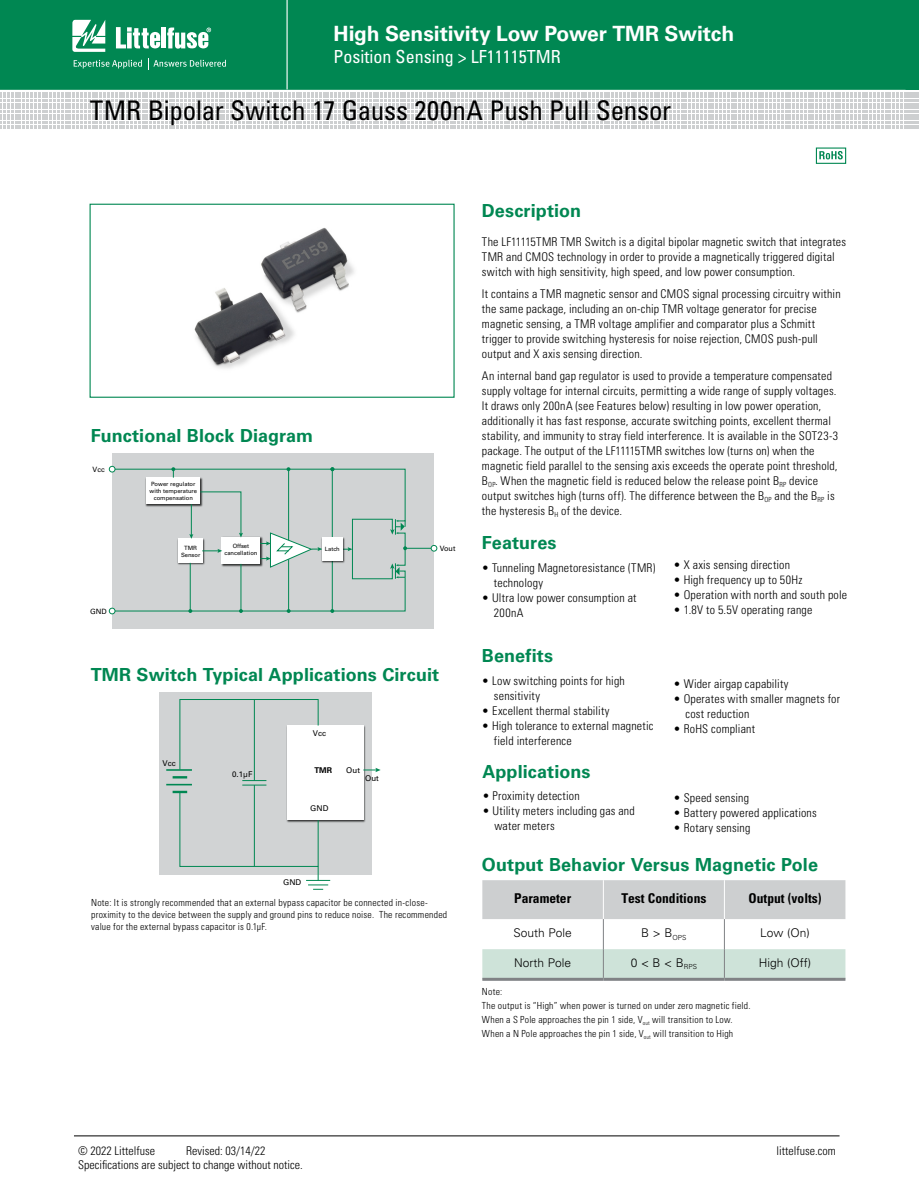
<style>
.page{position:relative;width:919px;height:1191px;background:#fff}
.page>*{position:absolute;margin:0;border:0;box-sizing:border-box;transform-origin:0 0}
.t1{font:condensed 27px "Univers LT Std";letter-spacing:-.005em;color:#000}
.t2{font:700 21px "Univers LT Std";letter-spacing:-.005em;color:#fff}
.t3{font:700 18px "Univers LT Std";letter-spacing:.005em;color:#008752}
.t4{font:condensed 18px "Univers LT Std";color:#fff}
.t5{font:700 condensed 13.5px "Univers LT Std";color:#000}
.t6{font:300 condensed 12px/15px "Univers LT Std";letter-spacing:.015em;color:#000}
.t7{font:300 12px "Univers LT Std";color:#000}
.t8{font:300 condensed 9.75px/14.1px "Univers LT Std";letter-spacing:.025em;color:#000}
.t9{font:7.95px "Univers LT Std";color:#000}
.t10{font:700 7.95px "Univers LT Std";color:#000}
.t11{font:7.35px "Univers LT Std";color:#000}
.t12{font:5.85px/7.1px "Univers LT Std";color:#000;text-align:center}
</style>
<div class="page">
<hr style="left:74px;top:1135px;width:765px;height:1px;background:#000">
<svg style="left:0;top:0;width:919px;height:127px;background:#46a37f"></svg>
<img style="left:194px;top:227px;width:160px;height:142px">
<div style="left:89px;top:204px;width:365px;height:194px;border:1px solid #008752"></div>
<svg style="left:819px;top:151px;width:23px;height:8px"></svg>
<div style="left:815px;top:147px;width:31px;height:17px;border:1px solid #008752"></div>
<div style="left:482px;top:880px;width:363px;height:39px;background:#cdcfd0"></div>
<hr style="left:603px;top:880px;width:1px;height:39px;background:#fff">
<hr style="left:724px;top:880px;width:1px;height:39px;background:#fff">
<hr style="left:603px;top:919px;width:1px;height:30px;background:#808285">
<hr style="left:724px;top:919px;width:1px;height:30px;background:#808285">
<div style="left:482px;top:949px;width:363px;height:28px;background:#cee3d9"></div>
<hr style="left:724px;top:977px;width:121px;height:3px;background:#808285">
<hr style="left:482px;top:977px;width:121px;height:3px;background:#808285">
<hr style="left:603px;top:977px;width:121px;height:3px;background:#808285">
<div style="left:112px;top:453px;width:322px;height:176px;background:#d1d3d4"></div>
<svg style="left:109px;top:466px;width:328px;height:148px"></svg>
<div style="left:160px;top:692px;width:212px;height:182px;background:#d1d3d4"></div>
<img style="left:286px;top:725px;width:80px;height:98px">
<div style="left:287px;top:726px;width:76px;height:94px;background:#fff"></div>
<svg style="left:242px;top:780px;width:24px;height:5px"></svg>
<svg style="left:166px;top:784px;width:26px;height:1px"></svg>
<svg style="left:173px;top:776px;width:14px;height:2px"></svg>
<hr style="left:173px;top:790px;width:14px;height:3px;background:#008752">
<svg style="left:363px;top:767px;width:17px;height:5px"></svg>
<svg style="left:166px;top:699px;width:153px;height:71px"></svg>
<svg style="left:179px;top:791px;width:151px;height:99px"></svg>
<hr style="left:254px;top:699px;width:1px;height:81px;background:#008752">
<hr style="left:254px;top:785px;width:1px;height:81px;background:#008752">
<h2 class="t2" style="left:333px;top:21px;width:402px">High Sensitivity Low Power TMR Switch</h2>
<h3 class="t4" style="left:333px;top:45px;width:228px">Position Sensing &gt; LF11115TMR</h3>
<h1 class="t1" style="left:90px;top:94px;width:583px">TMR Bipolar Switch 17 Gauss 200nA Push Pull Sensor</h1>
<h3 class="t3" style="left:91px;top:425px;width:224px">Functional Block Diagram</h3>
<p class="t11" style="left:92px;top:465px;width:14px">Vcc</p>
<p class="t11" style="left:90px;top:607px;width:18px">GND</p>
<p class="t12" style="left:149px;top:480px;width:49px">Power regulator with temperature compensation</p>
<p class="t12" style="left:224px;top:543px;width:35px">Offset cancellation</p>
<p class="t12" style="left:181px;top:544px;width:21px">TMR<br>Sensor</p>
<p class="t12" style="left:325px;top:546px;width:16px">Latch</p>
<p class="t11" style="left:440px;top:543px;width:17px">Vout</p>
<h3 class="t3" style="left:91px;top:664px;width:350px">TMR Switch Typical Applications Circuit</h3>
<p class="t9" style="left:162px;top:758px;width:15px">Vcc</p>
<p class="t9" style="left:313px;top:728px;width:15px">Vcc</p>
<p class="t10" style="left:314px;top:765px;width:19px">TMR</p>
<p class="t9" style="left:346px;top:765px;width:15px">Out</p>
<p class="t9" style="left:232px;top:769px;width:22px">0.1µF</p>
<p class="t9" style="left:365px;top:773px;width:15px">Out</p>
<p class="t9" style="left:310px;top:804px;width:20px">GND</p>
<p class="t9" style="left:283px;top:877px;width:20px">GND</p>
<p class="t8" style="left:91px;top:896px;width:357px;line-height:12px">Note: It is strongly recommended that an external bypass capacitor be connected in-close&shy;proximity to the device between the supply and ground pins to reduce noise. The recommended value for the external bypass capacitor is 0.1μF.</p>
<h3 class="t3" style="left:482px;top:200px;width:101px">Description</h3>
<p class="t6" style="left:482px;top:235px;width:365px">The LF11115TMR TMR Switch is a digital bipolar magnetic switch that integrates<br>TMR and CMOS technology in order to provide a magnetically triggered digital switch with high sensitivity, high speed, and low power consumption.</p>
<p class="t6" style="left:482px;top:286px;width:360px">It contains a TMR magnetic sensor and CMOS signal processing circuitry within the same package, including an on-chip TMR voltage generator for precise magnetic sensing, a TMR voltage amplifier and comparator plus a Schmitt trigger to provide switching hysteresis for noise rejection, CMOS push-pull output and X axis sensing direction.</p>
<p class="t6" style="left:482px;top:368px;width:357px">An internal band gap regulator is used to provide a temperature compensated supply voltage for internal circuits, permitting a wide range of supply voltages.<br>It draws only 200nA (see Features below) resulting in low power operation, additionally it has fast response, accurate switching points, excellent thermal stability, and immunity to stray field interference. It is available in the SOT23-3 package. The output of the LF11115TMR switches low (turns on) when the magnetic field parallel to the sensing axis exceeds the operate point threshold, B<sub>OP</sub>. When the magnetic field is reduced below the release point B<sub>RP</sub> device output switches high (turns off). The difference between the B<sub>OP</sub> and the B<sub>RP</sub> is the hysteresis B<sub>H</sub> of the device.</p>
<h3 class="t3" style="left:482px;top:532px;width:76px">Features</h3>
<p class="t6" style="left:494px;top:560px;width:163px;text-indent:-12px">• Tunneling Magnetoresistance (TMR) technology</p>
<p class="t6" style="left:494px;top:590px;width:144px;text-indent:-12px">• Ultra low power consumption at<br>200nA</p>
<h3 class="t3" style="left:482px;top:645px;width:73px">Benefits</h3>
<p class="t6" style="left:494px;top:673px;width:132px;text-indent:-12px">• Low switching points for high sensitivity</p>
<p class="t6" style="left:482px;top:703px;width:129px">• Excellent thermal stability</p>
<p class="t6" style="left:494px;top:718px;width:161px;text-indent:-12px">• High tolerance to external magnetic field interference</p>
<h3 class="t3" style="left:482px;top:760px;width:110px">Applications</h3>
<p class="t6" style="left:482px;top:788px;width:99px">• Proximity detection</p>
<p class="t6" style="left:494px;top:803px;width:142px;text-indent:-12px">• Utility meters including gas and water meters</p>
<p class="t6" style="left:673px;top:557px;width:118px">• X axis sensing direction</p>
<p class="t6" style="left:673px;top:572px;width:130px">• High frequency up to 50Hz</p>
<p class="t6" style="left:673px;top:587px;width:175px">• Operation with north and south pole</p>
<p class="t6" style="left:673px;top:602px;width:140px">• 1.8V to 5.5V operating range</p>
<p class="t6" style="left:673px;top:676px;width:117px">• Wider airgap capability</p>
<p class="t6" style="left:685px;top:691px;width:156px;text-indent:-12px">• Operates with smaller magnets for cost reduction</p>
<p class="t6" style="left:673px;top:721px;width:83px">• RoHS compliant</p>
<p class="t6" style="left:673px;top:790px;width:77px">• Speed sensing</p>
<p class="t6" style="left:673px;top:805px;width:145px">• Battery powered applications</p>
<p class="t6" style="left:673px;top:820px;width:78px">• Rotary sensing</p>
<h3 class="t3" style="left:482px;top:853px;width:337px">Output Behavior Versus Magnetic Pole</h3>
<p class="t5" style="left:514px;top:890px;width:58px">Parameter</p>
<p class="t5" style="left:621px;top:890px;width:87px">Test Conditions</p>
<p class="t5" style="left:748px;top:890px;width:75px">Output (volts)</p>
<p class="t7" style="left:513px;top:926px;width:60px">South Pole</p>
<p class="t7" style="left:641px;top:926px;width:47px">B &gt; B<sub>OPS</sub></p>
<p class="t7" style="left:760px;top:926px;width:51px">Low (On)</p>
<p class="t7" style="left:514px;top:955px;width:59px">North Pole</p>
<p class="t7" style="left:630px;top:955px;width:68px">0 &lt; B &lt; B<sub>RPS</sub></p>
<p class="t7" style="left:758px;top:955px;width:54px">High (Off)</p>
<p class="t8" style="left:482px;top:984px;width:270px">Note:<br>The output is “High” when power is turned on under zero magnetic field.<br>When a S Pole approaches the pin 1 side, V<sub>out</sub> will transition to Low.<br>When a N Pole approaches the pin 1 side, V<sub>out</sub> will transition to High</p>
<p class="t6" style="left:78px;top:1143px;width:78px">© 2022 Littelfuse</p>
<p class="t6" style="left:186px;top:1143px;width:81px">Revised: 03/14/22</p>
<p class="t6" style="left:776px;top:1143px;width:61px">littelfuse.com</p>
<p class="t6" style="left:78px;top:1157px;width:226px">Specifications are subject to change without notice.</p>
</div>
